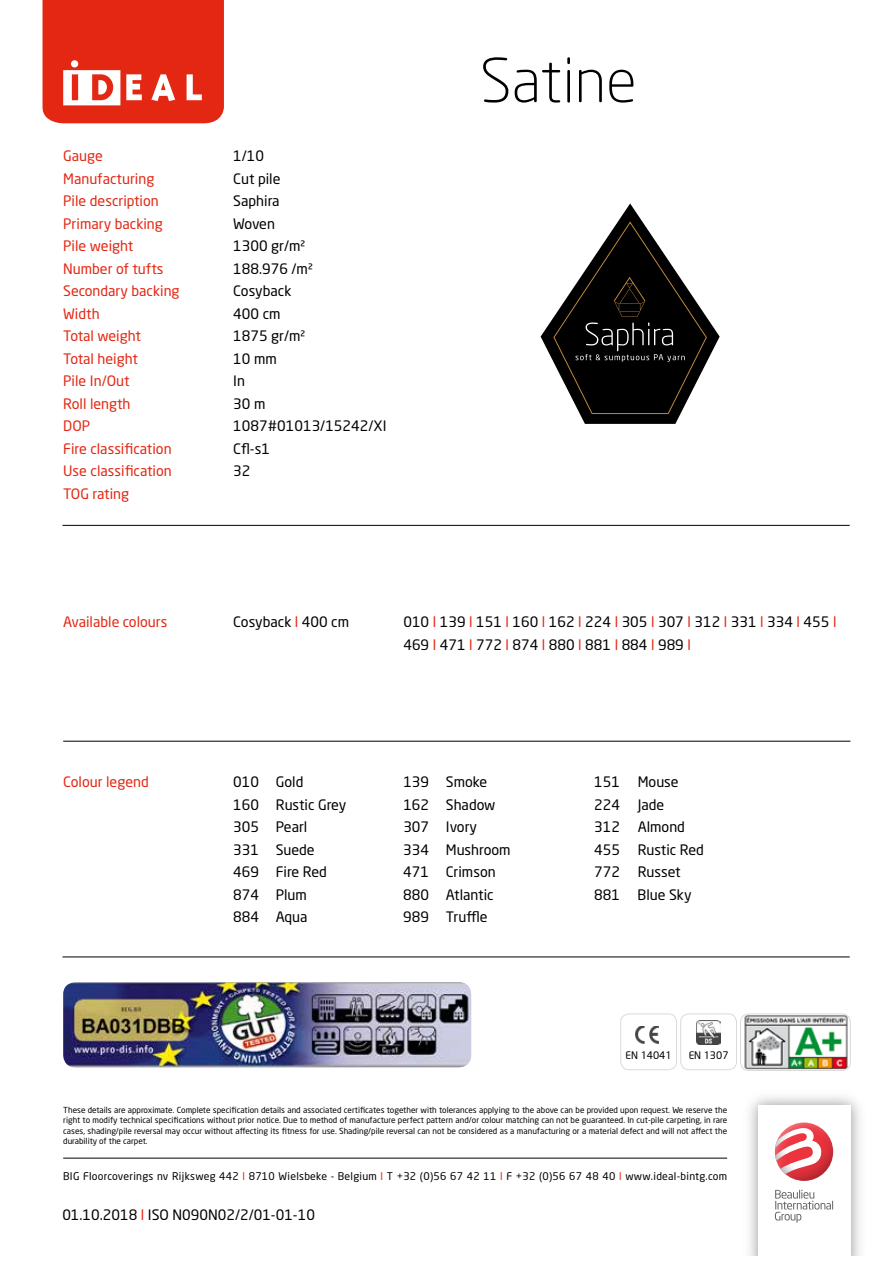
<style>
.page{position:relative;width:893px;height:1263px;background:#fff}
.page>*{position:absolute;margin:0;border:0;box-sizing:border-box;transform-origin:0 0}
.t1{font:300 60px "Neo Sans Std";color:#000}
.t2{font:14.25px/22.5px "Neo Sans Std";color:#000}
.t3{font:14.25px "Neo Sans Std";color:#e32713}
.t4{font:14.25px "Neo Sans Std";color:#010202}
.t5{font:14.25px "Neo Sans Std";color:#020304}
.t6{font:10.5px "Neo Sans Std";letter-spacing:.025em;color:#000}
.t7{font:10.2px "Neo Sans";color:#000}
.t8{font:8.25px/10.5px "Neo Sans Std";color:#000;text-align:justify}
.s1{color:#e32713}
</style>
<div class="page">
<svg style="left:541px;top:203px;width:179px;height:221px"></svg>
<svg style="left:43px;top:0;width:181px;height:123px;background:#e63f2d"></svg>
<hr style="left:63px;top:1158px;width:664px;height:1px;background:#000">
<img style="left:749px;top:1096px;width:111px;height:160px">
<div style="left:758px;top:1105px;width:92px;height:151px;background:#fff"></div>
<svg style="left:775px;top:1190px;width:58px;height:33px"></svg>
<svg style="left:775px;top:1122px;width:58px;height:59px"></svg>
<svg style="left:775px;top:1128px;width:47px;height:46px"></svg>
<div style="left:621px;top:1014px;width:56px;height:56px;border:1px solid #dadada;border-radius:8px"></div>
<div style="left:680px;top:1014px;width:57px;height:56px;border:1px solid #dadada;border-radius:8px"></div>
<img style="left:636px;top:1027px;width:23px;height:16px">
<img style="left:740px;top:1014px;width:110px;height:56px">
<div style="left:740px;top:1014px;width:110px;height:57px;border:1px solid #dadada;border-radius:8px"></div>
<hr style="left:62px;top:957px;width:788px;height:1px;background:#000">
<hr style="left:63px;top:741px;width:787px;height:1px;background:#000">
<img style="left:696px;top:1020px;width:25px;height:25px">
<hr style="left:62px;top:525px;width:788px;height:1px;background:#000">
<img style="left:63px;top:982px;width:408px;height:85px">
<h2 class="t3" style="left:63px;top:147px;width:41px">Gauge</h2>
<h2 class="t2" style="left:233px;top:145px;width:32px">1/10</h2>
<h2 class="t3" style="left:63px;top:170px;width:93px">Manufacturing</h2>
<h2 class="t2" style="left:233px;top:167px;width:49px">Cut pile</h2>
<h2 class="t3" style="left:63px;top:192px;width:97px">Pile description</h2>
<h2 class="t2" style="left:233px;top:190px;width:48px">Saphira</h2>
<h2 class="t3" style="left:63px;top:215px;width:101px">Primary backing</h2>
<h2 class="t2" style="left:233px;top:212px;width:43px">Woven</h2>
<h2 class="t3" style="left:63px;top:237px;width:72px">Pile weight</h2>
<h2 class="t2" style="left:233px;top:235px;width:74px">1300 gr/m²</h2>
<h2 class="t3" style="left:63px;top:260px;width:102px">Number of tufts</h2>
<h2 class="t2" style="left:233px;top:257px;width:81px">188.976 /m²</h2>
<h2 class="t3" style="left:63px;top:282px;width:118px">Secondary backing</h2>
<h2 class="t2" style="left:233px;top:280px;width:60px">Cosyback</h2>
<h2 class="t3" style="left:63px;top:305px;width:38px">Width</h2>
<h2 class="t2" style="left:233px;top:302px;width:49px">400 cm</h2>
<h2 class="t3" style="left:63px;top:327px;width:79px">Total weight</h2>
<h2 class="t2" style="left:233px;top:325px;width:74px">1875 gr/m²</h2>
<h2 class="t3" style="left:63px;top:350px;width:76px">Total height</h2>
<h2 class="t2" style="left:233px;top:347px;width:45px">10 mm</h2>
<h2 class="t3" style="left:63px;top:372px;width:68px">Pile In/Out</h2>
<h2 class="t2" style="left:233px;top:370px;width:13px">In</h2>
<h2 class="t3" style="left:63px;top:395px;width:69px">Roll length</h2>
<h2 class="t2" style="left:233px;top:392px;width:34px">30 m</h2>
<h2 class="t3" style="left:63px;top:417px;width:29px">DOP</h2>
<h2 class="t2" style="left:233px;top:415px;width:155px">1087#01013/15242/XI</h2>
<h2 class="t3" style="left:63px;top:440px;width:110px">Fire classification</h2>
<h2 class="t4" style="left:233px;top:440px;width:38px">Cfl-s1</h2>
<h2 class="t3" style="left:63px;top:462px;width:110px">Use classification</h2>
<h2 class="t5" style="left:233px;top:462px;width:19px">32</h2>
<h2 class="t3" style="left:63px;top:485px;width:67px">TOG rating</h2>
<h1 class="t1" style="left:480px;top:45px;width:158px">Satine</h1>
<h2 class="t3" style="left:63px;top:613px;width:106px">Available colours</h2>
<h2 class="t2" style="left:233px;top:611px;width:117px">Cosyback <span class="s1">l</span> 400 cm</h2>
<h2 class="t2" style="left:403px;top:611px;width:435px">010 <span class="s1">l</span> 139 <span class="s1">l</span> 151 <span class="s1">l</span> 160 <span class="s1">l</span> 162 <span class="s1">l</span> 224 <span class="s1">l</span> 305 <span class="s1">l</span> 307 <span class="s1">l</span> 312 <span class="s1">l</span> 331 <span class="s1">l</span> 334 <span class="s1">l</span> 455 <span class="s1">l<br></span>469 <span class="s1">l</span> 471 <span class="s1">l</span> 772 <span class="s1">l</span> 874 <span class="s1">l</span> 880 <span class="s1">l</span> 881 <span class="s1">l</span> 884 <span class="s1">l</span> 989 <span class="s1">l</span></h2>
<h2 class="t3" style="left:63px;top:773px;width:87px">Colour legend</h2>
<h2 class="t2" style="left:233px;top:770px;width:72px">010 Gold</h2>
<h2 class="t2" style="left:403px;top:770px;width:85px">139 Smoke</h2>
<h2 class="t2" style="left:594px;top:770px;width:86px">151 Mouse</h2>
<h2 class="t2" style="left:233px;top:793px;width:115px">160 Rustic Grey</h2>
<h2 class="t2" style="left:403px;top:793px;width:94px">162 Shadow</h2>
<h2 class="t2" style="left:594px;top:793px;width:72px">224 Jade</h2>
<h2 class="t2" style="left:233px;top:815px;width:76px">305 Pearl</h2>
<h2 class="t2" style="left:403px;top:815px;width:75px">307 Ivory</h2>
<h2 class="t2" style="left:594px;top:815px;width:92px">312 Almond</h2>
<h2 class="t2" style="left:233px;top:838px;width:83px">331 Suede</h2>
<h2 class="t2" style="left:403px;top:838px;width:109px">334 Mushroom</h2>
<h2 class="t2" style="left:594px;top:838px;width:111px">455 Rustic Red</h2>
<h2 class="t2" style="left:233px;top:860px;width:95px">469 Fire Red</h2>
<h2 class="t2" style="left:403px;top:860px;width:94px">471 Crimson</h2>
<h2 class="t2" style="left:594px;top:860px;width:88px">772 Russet</h2>
<h2 class="t2" style="left:233px;top:883px;width:75px">874 Plum</h2>
<h2 class="t2" style="left:403px;top:883px;width:92px">880 Atlantic</h2>
<h2 class="t2" style="left:594px;top:883px;width:99px">881 Blue Sky</h2>
<h2 class="t2" style="left:233px;top:905px;width:76px">884 Aqua</h2>
<h2 class="t2" style="left:403px;top:905px;width:86px">989 Truffle</h2>
<p class="t7" style="left:626px;top:1048px;width:48px">EN 14041</p>
<p class="t7" style="left:689px;top:1048px;width:41px">EN 1307</p>
<p class="t8" style="left:63px;top:1104px;width:665px">These details are approximate. Complete specification details and associated certificates together with tolerances applying to the above can be provided upon request. We reserve the right to modify technical specifications without prior notice. Due to method of manufacture perfect pattern and/or colour matching can not be guaranteed. In cut-pile carpeting, in rare cases, shading/pile reversal may occur without affecting its fitness for use. Shading/pile reversal can not be considered as a manufacturing or a material defect and will not affect the durability of the carpet.</p>
<p class="t6" style="left:63px;top:1170px;width:665px">BIG Floorcoverings nv Rijksweg 442 <span class="s1">l</span> 8710 Wielsbeke - Belgium <span class="s1">l</span> T +32 (0)56 67 42 11 <span class="s1">l</span> F +32 (0)56 67 48 40 <span class="s1">l</span> www.ideal-bintg.com</p>
<h2 class="t2" style="left:62px;top:1203px;width:254px">01.10.2018 <span class="s1">l</span> ISO N090N02/2/01-01-10</h2>
</div>
